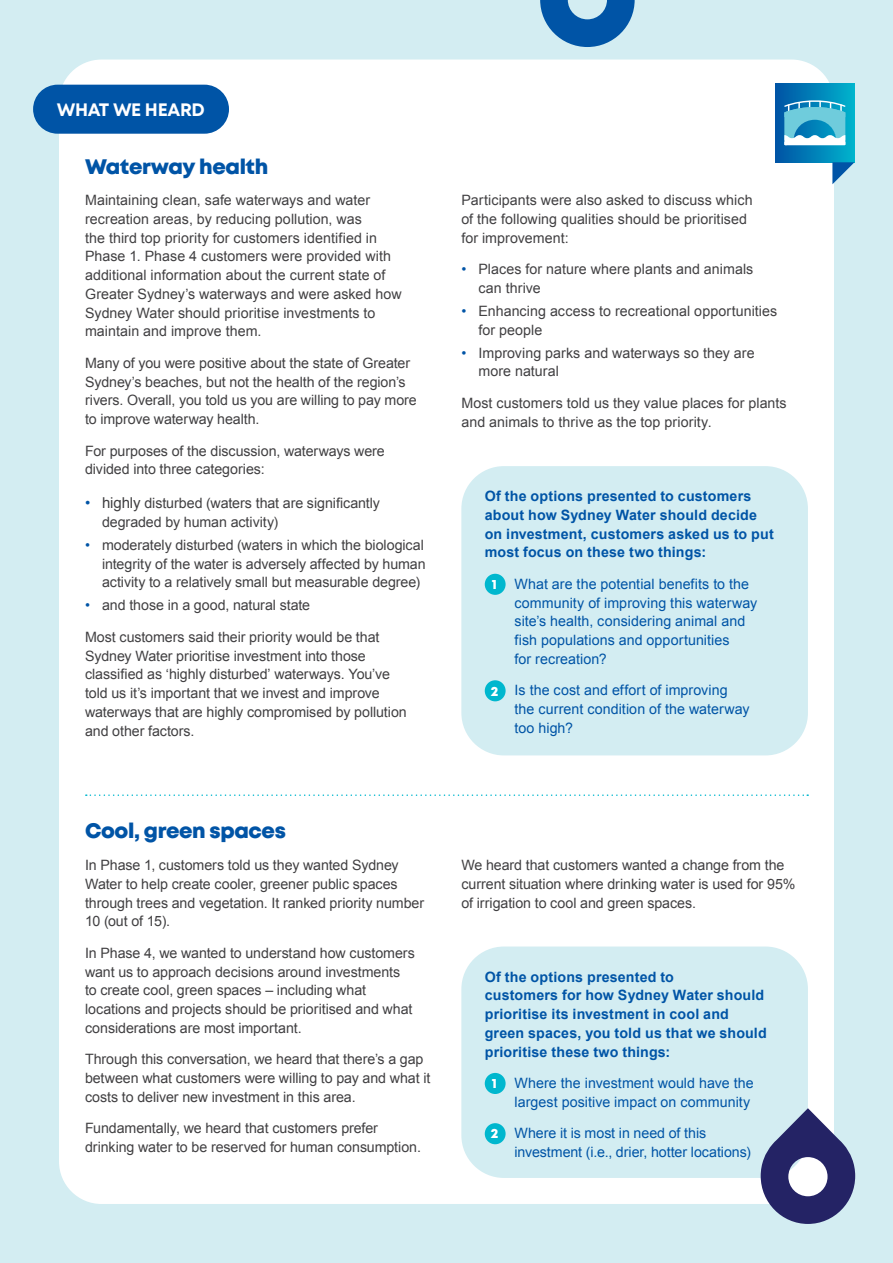
<style>
.page{position:relative;width:893px;height:1263px;background:#d3edf2}
.page>*{position:absolute;margin:0;border:0;box-sizing:border-box;transform-origin:0 0}
.t1{font:800 21px "Mont";letter-spacing:-.02em;color:#0054a6}
.t2{font:700 18px "Mont";letter-spacing:-.025em;color:#fff}
.t3{font:14.25px/18.8px "Arial";letter-spacing:-.005em;color:#414042}
.t4{font:14.25px/18.8px "Arial";letter-spacing:.005em;color:#0054a6}
.t5{font:700 14.25px/18.8px "Arial";letter-spacing:.01em;color:#0054a6}
.s1{font-size:15px;color:#0054a6}
.s2{font-size:15px}
.s3{color:#0054a6}
.s4{font-family:"Mont";font-weight:800;font-size:13.5px;color:#fff}
</style>
<div class="page">
<div style="left:59px;top:60px;width:775px;height:1144px;background:#fff;border-radius:43px"></div>
<svg style="left:775px;top:83px;width:79px;height:79px;background:#0183b8"></svg>
<svg style="left:832px;top:162px;width:22px;height:22px"></svg>
<svg style="left:540px;top:0;width:95px;height:47px"></svg>
<div style="left:33px;top:85px;width:196px;height:49px;background:#0054a6;border-radius:25px"></div>
<svg style="left:86px;top:794px;width:722px;height:2px"></svg>
<div style="left:461px;top:946px;width:347px;height:232px;background:#d3edf2;border-radius:43px"></div>
<div style="left:485px;top:1073px;width:21px;height:21px;background:#00b7ce;border-radius:50%"></div>
<div style="left:485px;top:1123px;width:21px;height:21px;background:#00b7ce;border-radius:50%"></div>
<div style="left:461px;top:466px;width:347px;height:289px;background:#d3edf2;border-radius:43px"></div>
<div style="left:485px;top:574px;width:21px;height:21px;background:#00b7ce;border-radius:50%"></div>
<div style="left:485px;top:680px;width:21px;height:21px;background:#00b7ce;border-radius:50%"></div>
<svg style="left:784px;top:99px;width:61px;height:46px"></svg>
<svg style="left:761px;top:1108px;width:94px;height:116px"></svg>
<p class="t2" style="left:57px;top:98px;width:150px">WHAT WE HEARD</p>
<h1 class="t1" style="left:85px;top:153px;width:185px">Waterway health</h1>
<p class="t3" style="left:85px;top:191px;width:318px">Maintaining clean, safe waterways and water recreation areas, by reducing pollution, was<br>the third top priority for customers identified in Phase 1. Phase 4 customers were provided with additional information about the current state of Greater Sydney’s waterways and were asked how Sydney Water should prioritise investments to maintain and improve them.</p>
<p class="t3" style="left:85px;top:354px;width:333px">Many of you were positive about the state of Greater Sydney’s beaches, but not the health of the region’s rivers. Overall, you told us you are willing to pay more to improve waterway health.</p>
<p class="t3" style="left:85px;top:441px;width:301px">For purposes of the discussion, waterways were divided into three categories:</p>
<p class="t3" style="left:102px;top:494px;width:280px;text-indent:-17px"><span class="s1">•</span> <span class="s2">highly</span> disturbed (waters that are significantly degraded by human activity)</p>
<p class="t3" style="left:102px;top:536px;width:325px;text-indent:-17px"><span class="s3">•</span> moderately disturbed (waters in which the biological integrity of the water is adversely affected by human activity to a relatively small but measurable degree)</p>
<p class="t3" style="left:85px;top:596px;width:227px"><span class="s3">•</span> and those in a good, natural state</p>
<p class="t3" style="left:85px;top:628px;width:323px">Most customers said their priority would be that Sydney Water prioritise investment into those classified as ‘highly disturbed’ waterways. You’ve told us it’s important that we invest and improve waterways that are highly compromised by pollution and other factors.</p>
<p class="t3" style="left:461px;top:191px;width:293px">Participants were also asked to discuss which of the following qualities should be prioritised for improvement:</p>
<p class="t3" style="left:478px;top:260px;width:276px;text-indent:-17px"><span class="s3">•</span> Places for nature where plants and animals can thrive</p>
<p class="t3" style="left:478px;top:302px;width:300px;text-indent:-17px"><span class="s3">•</span> Enhancing access to recreational opportunities for people</p>
<p class="t3" style="left:478px;top:343px;width:278px;text-indent:-17px"><span class="s3">•</span> Improving parks and waterways so they are more natural</p>
<p class="t3" style="left:461px;top:394px;width:327px">Most customers told us they value places for plants and animals to thrive as the top priority.</p>
<p class="t5" style="left:485px;top:487px;width:291px">Of the options presented to customers about how Sydney Water should decide on investment, customers asked us to put most focus on these two things:</p>
<p class="t4" style="left:514px;top:575px;width:244px;text-indent:-23px"><span class="s4">1</span> What are the potential benefits to the community of improving this waterway site’s health, considering animal and fish populations and opportunities<br>for recreation?</p>
<p class="t4" style="left:514px;top:681px;width:237px;text-indent:-24px"><span class="s4">2</span> Is the cost and effort of improving the current condition of the waterway too high?</p>
<h1 class="t1" style="left:85px;top:817px;width:202px">Cool, green spaces</h1>
<p class="t3" style="left:85px;top:856px;width:341px">In Phase 1, customers told us they wanted Sydney Water to help create cooler, greener public spaces through trees and vegetation. It ranked priority number 10 (out of 15).</p>
<p class="t3" style="left:85px;top:943px;width:331px">In Phase 4, we wanted to understand how customers want us to approach decisions around investments to create cool, green spaces – including what locations and projects should be prioritised and what considerations are most important.</p>
<p class="t3" style="left:85px;top:1050px;width:347px">Through this conversation, we heard that there’s a gap between what customers were willing to pay and what it costs to deliver new investment in this area.</p>
<p class="t3" style="left:85px;top:1119px;width:337px">Fundamentally, we heard that customers prefer drinking water to be reserved for human consumption.</p>
<p class="t3" style="left:461px;top:856px;width:335px">We heard that customers wanted a change from the current situation where drinking water is used for 95% of irrigation to cool and green spaces.</p>
<p class="t5" style="left:485px;top:968px;width:284px">Of the options presented to<br>customers for how Sydney Water should prioritise its investment in cool and green spaces, you told us that we should prioritise these two things:</p>
<p class="t4" style="left:492px;top:1074px;width:263px;text-align:right"><span class="s4">1</span> Where the investment would have the largest positive impact on community</p>
<p class="t4" style="left:514px;top:1124px;width:238px;text-indent:-24px"><span class="s4">2</span> Where it is most in need of this investment (i.e., drier, hotter locations)</p>
</div>
